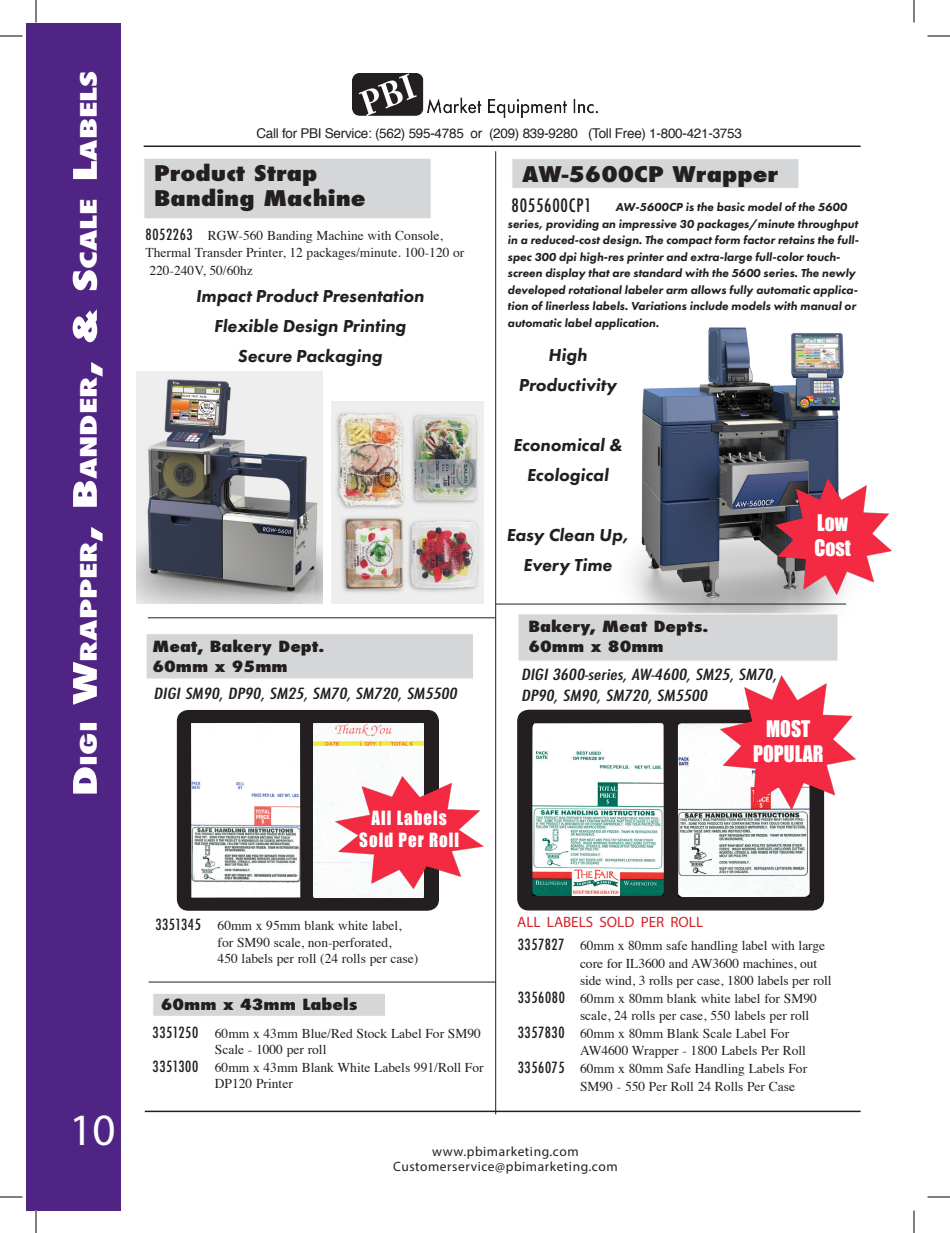
<style>
.page{position:relative;width:950px;height:1233px;background:#fff}
.page>*{position:absolute;margin:0;border:0;box-sizing:border-box;transform-origin:0 0}
.t1{font:45px "Myriad Pro";color:#fff}
.t2{font:800 condensed 22.05px "Futura";color:#fff;scale:1.6 1}
.t3{font:800 condensed 21px/25.2px "Futura";color:#231f20;scale:1.3 1}
.t4{font:21px/25.2px "Impact";color:#fff;text-align:center;scale:.94 1}
.t5{font:italic 800 18px/30px "Futura PT";color:#231f20;text-align:center}
.t6{font:18px/21.6px "Impact";letter-spacing:.06em;color:#fff;text-align:center;scale:.94 1}
.t7{font:500 condensed 18px "Futura";letter-spacing:.04em;color:#231f20}
.t8{font:italic 500 condensed 15px "Futura";color:#231f20;scale:1.3 1}
.t9{font:800 condensed 15px/19.5px "Futura";color:#231f20;scale:1.3 1}
.t10{font:15px "Myriad Pro";color:#d1232a}
.t11{font:13.5px/16.2px "Times";color:#231f20}
.t12{font:13.5px "Helvetica";letter-spacing:-.02em;color:#231f20}
.t13{font:13.5px/14.5px "Myriad Pro";letter-spacing:.04em;color:#231f20;text-align:center}
.t14{font:italic 800 12px/16.5px "Futura PT";color:#231f20}
.s1{font-size:31.5px}
.s2{font-family:"Futura";font-weight:500;font-stretch:condensed;font-size:15px}
</style>
<div class="page">
<img style="left:594px;top:327px;width:298px;height:287px">
<div style="left:26px;top:23px;width:95px;height:1187px;background:#502484"></div>
<hr style="left:144px;top:146px;width:716px;height:1px;background:#231f20">
<hr style="left:145px;top:1111px;width:715px;height:1px;background:#231f20">
<img style="left:353px;top:73px;width:244px;height:44px">
<hr style="left:148px;top:617px;width:347px;height:1px;background:#231f20">
<hr style="left:148px;top:982px;width:348px;height:1px;background:#231f20">
<hr style="left:496px;top:604px;width:350px;height:1px;background:#231f20">
<hr style="left:495px;top:151px;width:1px;height:963px;background:#231f20">
<div style="left:146px;top:634px;width:327px;height:45px;background:#d5d6d8;border:1px solid #fff"></div>
<div style="left:518px;top:614px;width:320px;height:47px;background:#d5d6d8;border:1px solid #fff"></div>
<div style="left:177px;top:711px;width:261px;height:199px;background:#231f20;border-radius:11px"></div>
<div style="left:177px;top:710px;width:262px;height:201px;border:1px solid #231f20;border-radius:11px"></div>
<img style="left:191px;top:723px;width:109px;height:175px">
<img style="left:313px;top:723px;width:111px;height:175px">
<div style="left:153px;top:993px;width:232px;height:23px;background:#d5d6d8;border:1px solid #fff"></div>
<div style="left:518px;top:710px;width:305px;height:200px;background:#231f20;border-radius:11px"></div>
<div style="left:517px;top:710px;width:307px;height:201px;border:1px solid #231f20;border-radius:11px"></div>
<img style="left:678px;top:723px;width:131px;height:174px">
<img style="left:532px;top:723px;width:131px;height:173px">
<img style="left:720px;top:675px;width:135px;height:135px">
<img style="left:335px;top:776px;width:148px;height:112px">
<div style="left:511px;top:158px;width:288px;height:31px;background:#d5d6d8;border:1px solid #fff"></div>
<div style="left:144px;top:158px;width:287px;height:61px;background:#d5d6d8;border:1px solid #fff"></div>
<img style="left:136px;top:372px;width:186px;height:232px">
<img style="left:332px;top:402px;width:151px;height:202px">
<img style="left:775px;top:478px;width:116px;height:116px">
<svg style="left:0;top:36px;width:22px;height:1px"></svg>
<svg style="left:927px;top:36px;width:23px;height:1px"></svg>
<svg style="left:0;top:1197px;width:22px;height:1px"></svg>
<svg style="left:927px;top:1197px;width:23px;height:1px"></svg>
<svg style="left:36px;top:0;width:1px;height:22px"></svg>
<svg style="left:36px;top:1210px;width:1px;height:23px"></svg>
<svg style="left:913px;top:0;width:1px;height:22px"></svg>
<svg style="left:913px;top:1210px;width:1px;height:23px"></svg>
<h2 class="t2" style="left:74px;top:796px;width:455px;rotate:-90deg"><span class="s1">D</span>igi <span class="s1">W</span>rapper<span class="s1">, B</span>ander<span class="s1">, &amp; S</span>cale <span class="s1">L</span>abels</h2>
<h1 class="t1" style="left:69px;top:1102px;width:48px">10</h1>
<p class="t12" style="left:256px;top:123px;width:487px">Call for PBI Service: (562) 595-4785 or (209) 839-9280 (Toll Free) 1-800-421-3753</p>
<h3 class="t3" style="left:154px;top:161px;width:164px">Product Strap<br>Banding Machine</h3>
<p class="t11" style="left:146px;top:225px;width:320px;line-height:17.5px"><span class="s2">8052263</span> RGW-560 Banding Machine with Console,<br>Thermal Transder Printer, 12 packages/minute. 100-120 or<br>220-240V, 50/60hz</p>
<h3 class="t5" style="left:196px;top:281px;width:230px">Impact Product Presentation<br>Flexible Design Printing<br>Secure Packaging</h3>
<p class="t9" style="left:152px;top:637px;width:134px">Meat, Bakery Dept.<br>60mm x 95mm</p>
<h3 class="t3" style="left:522px;top:161px;width:198px">AW-5600CP Wrapper</h3>
<h3 class="t7" style="left:511px;top:194px;width:82px">8055600CP1</h3>
<p class="t14" style="left:507px;top:199px;width:352px;text-indent:108px">AW-5600CP is the basic model of the 5600 series, providing an impressive 30 packages/minute throughput in a reduced-cost design. The compact form factor retains the full&shy;spec 300 dpi high-res printer and extra-large full-color touch&shy;screen display that are standard with the 5600 series. The newly developed rotational labeler arm allows fully automatic applica&shy;tion of linerless labels. Variations include models with manual or automatic label application.</p>
<h3 class="t5" style="left:518px;top:340px;width:100px">High<br>Productivity</h3>
<h3 class="t5" style="left:513px;top:430px;width:111px">Economical &amp;<br>Ecological</h3>
<h3 class="t5" style="left:506px;top:520px;width:124px">Easy Clean Up,<br>Every Time</h3>
<p class="t9" style="left:528px;top:617px;width:140px">Bakery, Meat Depts.<br>60mm x 80mm</p>
<p class="t8" style="left:521px;top:665px;width:200px">DIGI 3600-series, AW-4600, SM25, SM70,</p>
<h3 class="t4" style="left:814px;top:509px;width:40px;text-align:left">Low<br>Cost</h3>
<p class="t8" style="left:153px;top:684px;width:237px">DIGI SM90, DP90, SM25, SM70, SM720, SM5500</p>
<p class="t8" style="left:521px;top:686px;width:147px">DP90, SM90, SM720, SM5500</p>
<h3 class="t6" style="left:359px;top:807px;width:108px">All Labels<br>Sold Per Roll</h3>
<h3 class="t4" style="left:753px;top:715px;width:76px">MOST<br>POPULAR</h3>
<p class="t11" style="left:217px;top:917px;width:202px;text-indent:-62px"><span class="s2">3351345</span> 60mm x 95mm blank white label, for SM90 scale, non-perforated,<br>450 labels per roll (24 rolls per case)</p>
<p class="t9" style="left:161px;top:995px;width:153px">60mm x 43mm Labels</p>
<p class="t11" style="left:215px;top:1024px;width:267px;text-indent:-62px"><span class="s2">3351250</span> 60mm x 43mm Blue/Red Stock Label For SM90<br>Scale - 1000 per roll</p>
<p class="t11" style="left:215px;top:1058px;width:270px;text-indent:-62px"><span class="s2">3351300</span> 60mm x 43mm Blank White Labels 991/Roll For<br>DP120 Printer</p>
<p class="t10" style="left:517px;top:913px;width:187px">ALL LABELS SOLD PER ROLL</p>
<p class="t11" style="left:518px;top:936px;width:309px"><span class="s2">3357827</span> 60mm x 80mm safe handling label with large</p>
<p class="t11" style="left:580px;top:954px;width:239px">core for IL3600 and AW3600 machines, out</p>
<p class="t11" style="left:580px;top:971px;width:253px">side wind, 3 rolls per case, 1800 labels per roll</p>
<p class="t11" style="left:518px;top:989px;width:300px"><span class="s2">3356080</span> 60mm x 80mm blank white label for SM90</p>
<p class="t11" style="left:580px;top:1007px;width:231px">scale, 24 rolls per case, 550 labels per roll</p>
<p class="t11" style="left:518px;top:1024px;width:273px"><span class="s2">3357830</span> 60mm x 80mm Blank Scale Label For</p>
<p class="t11" style="left:580px;top:1042px;width:227px">AW4600 Wrapper - 1800 Labels Per Roll</p>
<p class="t11" style="left:518px;top:1059px;width:291px"><span class="s2">3356075</span> 60mm x 80mm Safe Handling Labels For</p>
<p class="t11" style="left:580px;top:1077px;width:216px">SM90 - 550 Per Roll 24 Rolls Per Case</p>
<p class="t13" style="left:393px;top:1144px;width:226px">www.pbimarketing.com<br>Customerservice@pbimarketing.com</p>
</div>
